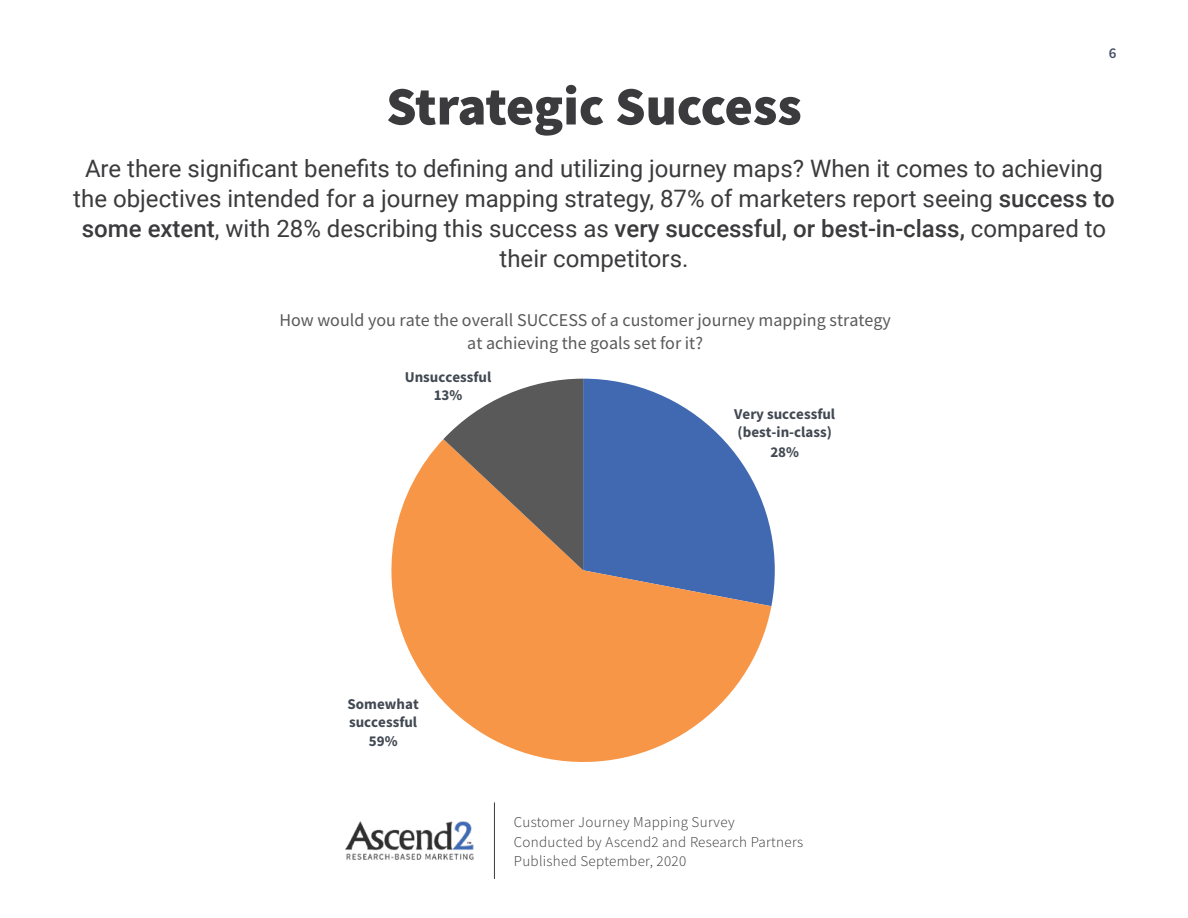
<style>
.page{position:relative;width:1188px;height:918px;background:#fff}
.page>*{position:absolute;margin:0;border:0;box-sizing:border-box;transform-origin:0 0}
.t1{font:900 54px "Source Sans Pro";letter-spacing:-.005em;color:#3b3a3c}
.t2{font:24px/30px "Roboto";color:#3b3a3c;text-align:center}
.t3{font:18px/22.5px "Source Sans Pro";color:#595959;text-align:center}
.t4{font:300 15px/19.5px "Source Sans Pro";letter-spacing:.02em;color:#3b3a3c}
.t5{font:700 15px/18px "Source Sans Pro";color:#424952}
.t6{font:600 15px "Source Sans Pro";color:#475066}
.s1{font-weight:500}
</style>
<div class="page">
<img style="left:345px;top:821px;width:129px;height:39px">
<hr style="left:494px;top:802px;width:1px;height:77px;background:#3b3a3c">
<svg style="left:391px;top:439px;width:380px;height:323px;fill:#f79647"></svg>
<svg style="left:443px;top:379px;width:332px;height:227px;background:#8a8592"></svg>
<p class="t6" style="left:1109px;top:43px;width:9px">6</p>
<h1 class="t1" style="left:386px;top:69px;width:417px">Strategic Success</h1>
<p class="t2" style="left:73px;top:152px;width:1043px">Are there significant benefits to defining and utilizing journey maps? When it comes to achieving the objectives intended for a journey mapping strategy, 87% of marketers report seeing <span class="s1">success to some extent</span>, with 28% describing this success as <span class="s1">very successful, or best-in-class,</span> compared to their competitors.</p>
<p class="t3" style="left:279px;top:309px;width:613px">How would you rate the overall SUCCESS of a customer journey mapping strategy at achieving the goals set for it?</p>
<p class="t5" style="left:405px;top:368px;width:88px;text-align:center">Unsuccessful<br>13%</p>
<p class="t5" style="left:734px;top:405px;width:103px">Very successful (best-in-class)</p>
<p class="t5" style="left:770px;top:443px;width:30px">28%</p>
<p class="t5" style="left:348px;top:695px;width:73px">Somewhat successful</p>
<p class="t5" style="left:369px;top:732px;width:30px">59%</p>
<p class="t4" style="left:514px;top:813px;width:291px">Customer Journey Mapping Survey<br>Conducted by Ascend2 and Research Partners<br>Published September, 2020</p>
</div>
